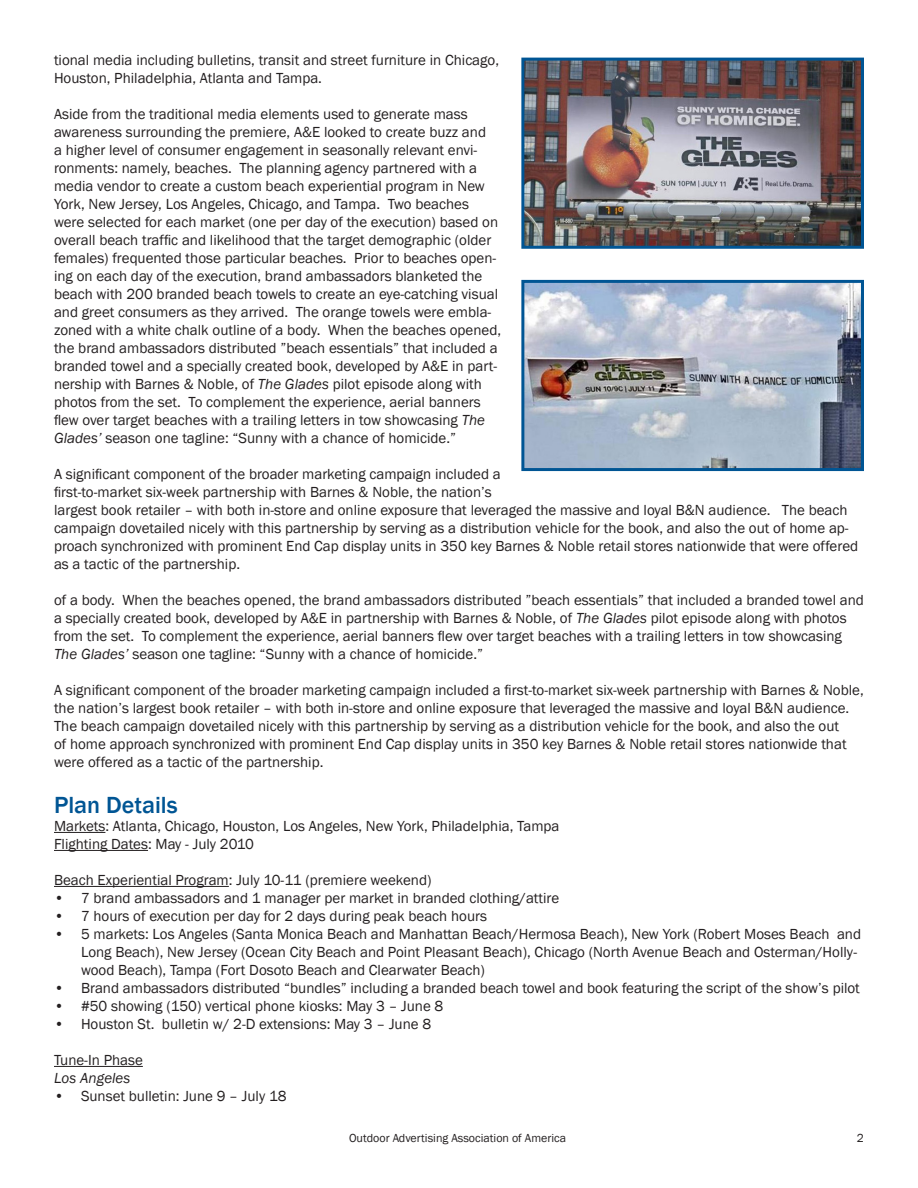
<style>
.page{position:relative;width:918px;height:1188px;background:#fff}
.page>*{position:absolute;margin:0;border:0;box-sizing:border-box;transform-origin:0 0}
.t1{font:500 24px "Franklin Gothic";color:#005594}
.t2{font:15px/18px "Franklin Gothic";color:#231f20}
.t3{font:italic 15px "Franklin Gothic";color:#231f20}
.t4{font:12px "Franklin Gothic";color:#231f20}
.s1{font-style:italic}
</style>
<div class="page">
<hr style="left:54px;top:832px;width:51px;height:1px;background:#231f20">
<hr style="left:54px;top:850px;width:94px;height:1px;background:#231f20">
<hr style="left:54px;top:886px;width:175px;height:1px;background:#231f20">
<hr style="left:54px;top:1066px;width:89px;height:1px;background:#231f20">
<img style="left:525px;top:62px;width:335px;height:183px">
<div style="left:521px;top:58px;width:343px;height:191px;border:3px solid #005594"></div>
<img style="left:525px;top:284px;width:335px;height:183px">
<div style="left:521px;top:280px;width:343px;height:191px;border:3px solid #005594"></div>
<p class="t2" style="left:54px;top:51px;width:447px">tional media including bulletins, transit and street furniture in Chicago,<br>Houston, Philadelphia, Atlanta and Tampa.</p>
<p class="t2" style="left:54px;top:105px;width:449px">Aside from the traditional media elements used to generate mass awareness surrounding the premiere, A&amp;E looked to create buzz and<br>a higher level of consumer engagement in seasonally relevant envi&shy;ronments: namely, beaches. The planning agency partnered with a media vendor to create a custom beach experiential program in New York, New Jersey, Los Angeles, Chicago, and Tampa. Two beaches were selected for each market (one per day of the execution) based on overall beach traffic and likelihood that the target demographic (older females) frequented those particular beaches. Prior to beaches open&shy;ing on each day of the execution, brand ambassadors blanketed the beach with 200 branded beach towels to create an eye-catching visual and greet consumers as they arrived. The orange towels were embla&shy;zoned with a white chalk outline of a body. When the beaches opened, the brand ambassadors distributed ”beach essentials” that included a branded towel and a specially created book, developed by A&amp;E in part&shy;nership with Barnes &amp; Noble, of <span class="s1">The Glades</span> pilot episode along with photos from the set. To complement the experience, aerial banners flew over target beaches with a trailing letters in tow showcasing <span class="s1">The Glades’</span> season one tagline: “Sunny with a chance of homicide.”</p>
<p class="t2" style="left:54px;top:465px;width:806px">A significant component of the broader marketing campaign included a<br>first-to-market six-week partnership with Barnes &amp; Noble, the nation’s<br>largest book retailer – with both in-store and online exposure that leveraged the massive and loyal B&amp;N audience. The beach campaign dovetailed nicely with this partnership by serving as a distribution vehicle for the book, and also the out of home ap&shy;proach synchronized with prominent End Cap display units in 350 key Barnes &amp; Noble retail stores nationwide that were offered as a tactic of the partnership.</p>
<p class="t2" style="left:54px;top:591px;width:812px">of a body. When the beaches opened, the brand ambassadors distributed ”beach essentials” that included a branded towel and a specially created book, developed by A&amp;E in partnership with Barnes &amp; Noble, of <span class="s1">The Glades</span> pilot episode along with photos from the set. To complement the experience, aerial banners flew over target beaches with a trailing letters in tow showcasing <span class="s1">The Glades’</span> season one tagline: “Sunny with a chance of homicide.”</p>
<p class="t2" style="left:54px;top:681px;width:811px">A significant component of the broader marketing campaign included a first-to-market six-week partnership with Barnes &amp; Noble, the nation’s largest book retailer – with both in-store and online exposure that leveraged the massive and loyal B&amp;N audience.<br>The beach campaign dovetailed nicely with this partnership by serving as a distribution vehicle for the book, and also the out<br>of home approach synchronized with prominent End Cap display units in 350 key Barnes &amp; Noble retail stores nationwide that were offered as a tactic of the partnership.</p>
<p class="t1" style="left:54px;top:790px;width:125px">Plan Details</p>
<p class="t2" style="left:54px;top:818px;width:507px">Markets: Atlanta, Chicago, Houston, Los Angeles, New York, Philadelphia, Tampa</p>
<p class="t2" style="left:54px;top:836px;width:202px">Flighting Dates: May - July 2010</p>
<p class="t2" style="left:54px;top:872px;width:379px">Beach Experiential Program: July 10-11 (premiere weekend)</p>
<p class="t2" style="left:54px;top:890px;width:507px">• 7 brand ambassadors and 1 manager per market in branded clothing/attire</p>
<p class="t2" style="left:54px;top:908px;width:435px">• 7 hours of execution per day for 2 days during peak beach hours</p>
<p class="t2" style="left:81px;top:926px;width:782px;text-indent:-27px">• 5 markets: Los Angeles (Santa Monica Beach and Manhattan Beach/Hermosa Beach), New York (Robert Moses Beach and<br>Long Beach), New Jersey (Ocean City Beach and Point Pleasant Beach), Chicago (North Avenue Beach and Osterman/Holly&shy;wood Beach), Tampa (Fort Dosoto Beach and Clearwater Beach)</p>
<p class="t2" style="left:54px;top:980px;width:807px">• Brand ambassadors distributed “bundles” including a branded beach towel and book featuring the script of the show’s pilot</p>
<p class="t2" style="left:54px;top:998px;width:391px">• #50 showing (150) vertical phone kiosks: May 3 – June 8</p>
<p class="t2" style="left:54px;top:1016px;width:379px">• Houston St. bulletin w/ 2-D extensions: May 3 – June 8</p>
<p class="t2" style="left:54px;top:1052px;width:90px">Tune-In Phase</p>
<p class="t3" style="left:54px;top:1069px;width:78px">Los Angeles</p>
<p class="t2" style="left:54px;top:1088px;width:234px">• Sunset bulletin: June 9 – July 18</p>
<p class="t4" style="left:349px;top:1131px;width:219px">Outdoor Advertising Association of America</p>
<p class="t4" style="left:857px;top:1131px;width:9px">2</p>
</div>
